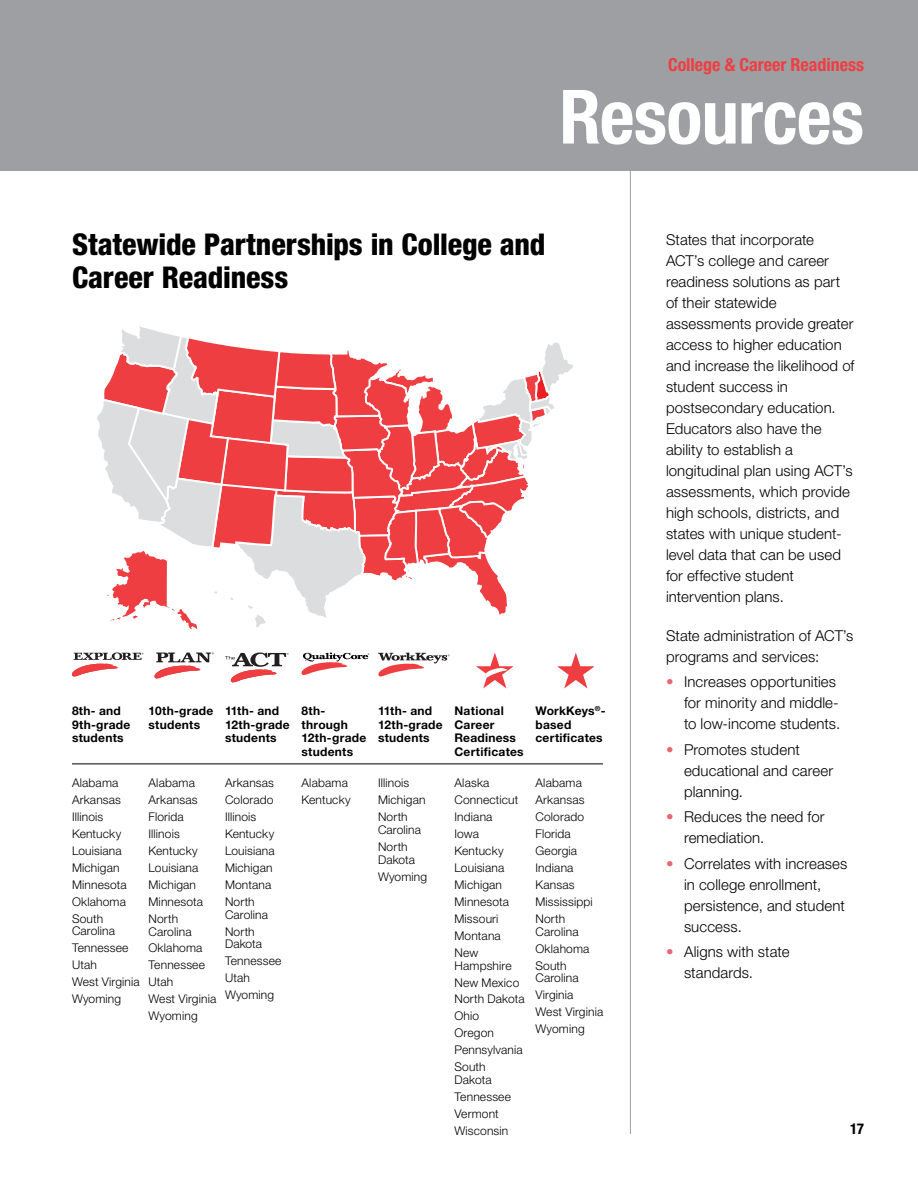
<style>
.page{position:relative;width:918px;height:1188px;background:#fff}
.page>*{position:absolute;margin:0;border:0;box-sizing:border-box;transform-origin:0 0}
.t1{font:700 condensed 75px "Helvetica Neue LT Std";letter-spacing:-.01em;color:#fff}
.t2{font:800 condensed 30px/33px "Helvetica Neue LT Std";letter-spacing:-.005em;color:#000}
.t3{font:700 condensed 18px "Helvetica Neue LT Std";color:#ef3e42}
.t4{font:300 15px/21px "Helvetica Neue LT Std";letter-spacing:.005em;color:#000}
.t5{font:700 condensed 15px "Helvetica Neue LT Std";color:#000}
.t6{font:300 12px/17px "Helvetica Neue LT Std";letter-spacing:.015em;color:#000}
.t7{font:700 12px/13.5px "Helvetica Neue LT Std";letter-spacing:.02em;color:#000}
.s1{color:#e86672}
</style>
<div class="page">
<div style="left:0;top:0;width:918px;height:171px;background:#9d9fa2"></div>
<hr style="left:630px;top:171px;width:1px;height:963px;background:#9d9fa2">
<hr style="left:72px;top:764px;width:531px;height:1px;background:#000">
<svg style="left:72px;top:326px;width:522px;height:362px"></svg>
<h3 class="t3" style="left:668px;top:54px;width:197px">College &amp; Career Readiness</h3>
<h1 class="t1" style="left:559px;top:71px;width:306px">Resources</h1>
<h2 class="t2" style="left:72px;top:228px;width:475px">Statewide Partnerships in College and<br>Career Readiness</h2>
<p class="t7" style="left:72px;top:704px;width:60px">8th- and<br>9th-grade students</p>
<p class="t7" style="left:148px;top:704px;width:66px">10th-grade students</p>
<p class="t7" style="left:225px;top:704px;width:66px">11th- and<br>12th-grade students</p>
<p class="t7" style="left:302px;top:704px;width:66px">8th&shy;through<br>12th-grade students</p>
<p class="t7" style="left:378px;top:704px;width:66px">11th- and<br>12th-grade students</p>
<p class="t7" style="left:454px;top:704px;width:71px">National<br>Career<br>Readiness<br>Certificates</p>
<p class="t7" style="left:536px;top:704px;width:72px">WorkKeys<sup>®</sup>- based certificates</p>
<p class="t6" style="left:72px;top:774px;width:56px">Alabama<br>Arkansas<br>Illinois<br>Kentucky<br>Louisiana<br>Michigan<br>Minnesota<br>Oklahoma<br>South</p>
<p class="t6" style="left:72px;top:922px;width:69px">Carolina<br>Tennessee<br>Utah<br>West Virginia<br>Wyoming</p>
<p class="t6" style="left:148px;top:774px;width:56px">Alabama<br>Arkansas<br>Florida<br>Illinois<br>Kentucky<br>Louisiana<br>Michigan<br>Minnesota<br>North</p>
<p class="t6" style="left:148px;top:923px;width:69px">Carolina<br>Oklahoma<br>Tennessee<br>Utah<br>West Virginia<br>Wyoming</p>
<p class="t6" style="left:225px;top:774px;width:51px">Arkansas<br>Colorado<br>Illinois<br>Kentucky<br>Louisiana<br>Michigan<br>Montana<br>North</p>
<p class="t6" style="left:225px;top:906px;width:45px">Carolina<br>North</p>
<p class="t6" style="left:225px;top:935px;width:58px">Dakota<br>Tennessee<br>Utah<br>Wyoming</p>
<p class="t6" style="left:302px;top:774px;width:51px">Alabama<br>Kentucky</p>
<p class="t6" style="left:378px;top:774px;width:49px">Illinois<br>Michigan<br>North</p>
<p class="t6" style="left:378px;top:821px;width:45px">Carolina<br>North</p>
<p class="t6" style="left:378px;top:851px;width:51px">Dakota<br>Wyoming</p>
<p class="t6" style="left:454px;top:774px;width:65px">Alaska<br>Connecticut<br>Indiana<br>Iowa<br>Kentucky<br>Louisiana<br>Michigan<br>Minnesota<br>Missouri<br>Montana<br>New</p>
<p class="t6" style="left:454px;top:957px;width:72px">Hampshire<br>New Mexico<br>North Dakota<br>Ohio<br>Oregon<br>Pennsylvania<br>South</p>
<p class="t6" style="left:454px;top:1071px;width:58px">Dakota<br>Tennessee<br>Vermont<br>Wisconsin</p>
<p class="t6" style="left:536px;top:774px;width:59px">Alabama<br>Arkansas<br>Colorado<br>Florida<br>Georgia<br>Indiana<br>Kansas<br>Mississippi<br>North</p>
<p class="t6" style="left:536px;top:923px;width:55px">Carolina<br>Oklahoma<br>South</p>
<p class="t6" style="left:536px;top:969px;width:69px">Carolina<br>Virginia<br>West Virginia<br>Wyoming</p>
<p class="t4" style="left:666px;top:229px;width:190px">States that incorporate<br>ACT’s college and career readiness solutions as part of their statewide assessments provide greater access to higher education and increase the likelihood of student success in postsecondary education.<br>Educators also have the ability to establish a longitudinal plan using ACT’s assessments, which provide high schools, districts, and states with unique student&shy;level data that can be used for effective student intervention plans.</p>
<p class="t4" style="left:666px;top:625px;width:189px">State administration of ACT’s programs and services:</p>
<p class="t4" style="left:684px;top:671px;width:158px;text-indent:-18px"><span class="s1">•</span> Increases opportunities for minority and middle&shy;to low-income students.</p>
<p class="t4" style="left:684px;top:739px;width:151px;text-indent:-18px"><span class="s1">•</span> Promotes student educational and career planning.</p>
<p class="t4" style="left:684px;top:806px;width:142px;text-indent:-18px"><span class="s1">•</span> Reduces the need for remediation.</p>
<p class="t4" style="left:684px;top:853px;width:165px;text-indent:-18px"><span class="s1">•</span> Correlates with increases in college enrollment, persistence, and student success.</p>
<p class="t4" style="left:684px;top:941px;width:107px;text-indent:-18px"><span class="s1">•</span> Aligns with state standards.</p>
<p class="t5" style="left:850px;top:1120px;width:15px">17</p>
</div>
